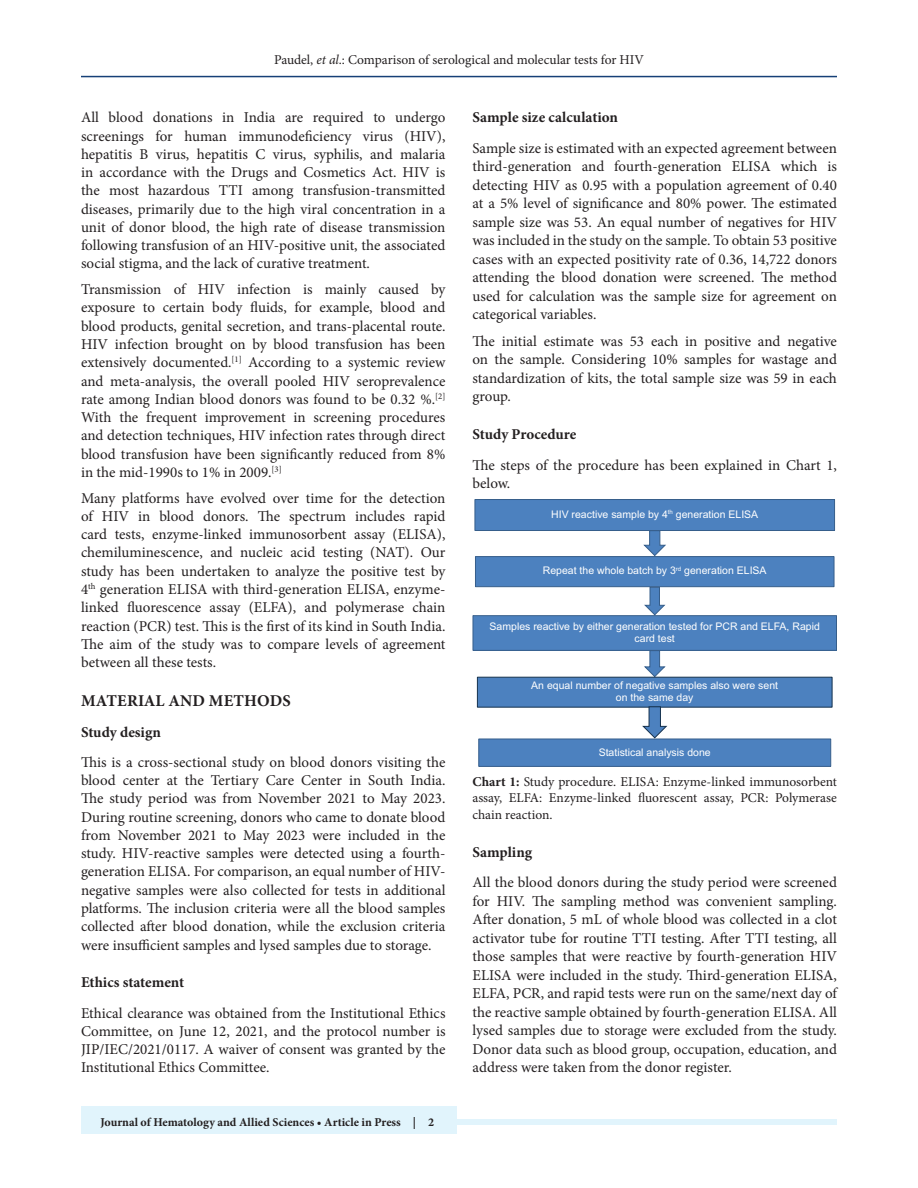
<style>
.page{position:relative;width:918px;height:1188px;background:#fff}
.page>*{position:absolute;margin:0;border:0;box-sizing:border-box;transform-origin:0 0}
.t1{font:700 16.5px "Minion Pro";letter-spacing:.01em;color:#231f20}
.TX{font:15px/18.3px "Minion Pro";color:#231f20;text-align:justify}
.H2_No_Above_Space{font:700 15px "Minion Pro";color:#231f20}
.t2{font:13.5px/16.5px "Minion Pro";color:#231f20;text-align:justify}
.JF{font:700 12px "Minion Pro";color:#231f20}
.t3{font:10.5px/12.6px "Arial";color:#fff;text-align:center}
.s1{font-style:italic}
.s2{font-weight:700}
</style>
<div class="page">
<hr style="left:81px;top:76px;width:756px;height:1px;background:#164077">
<div style="left:81px;top:1119px;width:756px;height:6px;background:#e1f4fc"></div>
<div style="left:81px;top:1106px;width:375px;height:28px;background:#e1f4fc"></div>
<div style="left:475px;top:499px;width:360px;height:32px;background:#4c81bf;border:1px solid #365e8b"></div>
<svg style="left:643px;top:530px;width:24px;height:26px"></svg>
<div style="left:478px;top:739px;width:353px;height:28px;background:#4c81bf;border:1px solid #365e8b"></div>
<div style="left:475px;top:556px;width:359px;height:31px;background:#4c81bf;border:1px solid #365e8b"></div>
<svg style="left:644px;top:587px;width:22px;height:28px"></svg>
<div style="left:473px;top:616px;width:364px;height:34px;background:#4c81bf"></div>
<div style="left:473px;top:615px;width:364px;height:36px;border:1px solid #365e8b"></div>
<svg style="left:643px;top:650px;width:22px;height:27px"></svg>
<div style="left:477px;top:677px;width:355px;height:31px;background:#4c81bf;border:1px solid #15324e"></div>
<svg style="left:642px;top:706px;width:25px;height:33px"></svg>
<p class="t2" style="left:274px;top:51px;width:371px">Paudel, <span class="s1">et al</span>.: Comparison of serological and molecular tests for HIV</p>
<p class="TX" style="left:81px;top:108px;width:366px">All blood donations in India are required to undergo screenings for human immunodeficiency virus (HIV), hepatitis B virus, hepatitis C virus, syphilis, and malaria in accordance with the Drugs and Cosmetics Act. HIV is the most hazardous TTI among transfusion-transmitted diseases, primarily due to the high viral concentration in a unit of donor blood, the high rate of disease transmission following transfusion of an HIV-positive unit, the associated social stigma, and the lack of curative treatment.</p>
<p class="TX" style="left:81px;top:280px;width:366px">Transmission of HIV infection is mainly caused by exposure to certain body fluids, for example, blood and blood products, genital secretion, and trans-placental route.<br>HIV infection brought on by blood transfusion has been extensively documented.<sup>[1]</sup> According to a systemic review and meta-analysis, the overall pooled HIV seroprevalence rate among Indian blood donors was found to be 0.32 %.<sup>[2] </sup>With the frequent improvement in screening procedures and detection techniques, HIV infection rates through direct blood transfusion have been significantly reduced from 8% in the mid‐1990s to 1% in 2009.<sup>[3]</sup></p>
<p class="TX" style="left:81px;top:489px;width:366px">Many platforms have evolved over time for the detection of HIV in blood donors. The spectrum includes rapid card tests, enzyme-linked immunosorbent assay (ELISA), chemiluminescence, and nucleic acid testing (NAT). Our study has been undertaken to analyze the positive test by 4<sup>th</sup> generation ELISA with third-generation ELISA, enzyme&shy;linked fluorescence assay (ELFA), and polymerase chain reaction (PCR) test. This is the first of its kind in South India.<br>The aim of the study was to compare levels of agreement between all these tests.</p>
<h1 class="t1" style="left:81px;top:689px;width:211px">MATERIAL AND METHODS</h1>
<p class="H2_No_Above_Space" style="left:81px;top:721px;width:82px">Study design</p>
<p class="TX" style="left:81px;top:753px;width:366px">This is a cross-sectional study on blood donors visiting the blood center at the Tertiary Care Center in South India.<br>The study period was from November 2021 to May 2023.<br>During routine screening, donors who came to donate blood from November 2021 to May 2023 were included in the study. HIV-reactive samples were detected using a fourth&shy;generation ELISA. For comparison, an equal number of HIV&shy;negative samples were also collected for tests in additional platforms. The inclusion criteria were all the blood samples collected after blood donation, while the exclusion criteria were insufficient samples and lysed samples due to storage.</p>
<h2 class="H2_No_Above_Space" style="left:81px;top:972px;width:105px">Ethics statement</h2>
<p class="TX" style="left:81px;top:1004px;width:366px">Ethical clearance was obtained from the Institutional Ethics Committee, on June 12, 2021, and the protocol number is JIP/IEC/2021/0117. A waiver of consent was granted by the Institutional Ethics Committee.</p>
<p class="JF" style="left:100px;top:1113px;width:335px">Journal of Hematology and Allied Sciences • Article in Press | 2</p>
<h2 class="H2_No_Above_Space" style="left:472px;top:107px;width:147px">Sample size calculation</h2>
<p class="TX" style="left:472px;top:139px;width:366px">Sample size is estimated with an expected agreement between third-generation and fourth-generation ELISA which is detecting HIV as 0.95 with a population agreement of 0.40 at a 5% level of significance and 80% power. The estimated sample size was 53. An equal number of negatives for HIV was included in the study on the sample. To obtain 53 positive cases with an expected positivity rate of 0.36, 14,722 donors attending the blood donation were screened. The method used for calculation was the sample size for agreement on categorical variables.</p>
<p class="TX" style="left:472px;top:332px;width:366px">The initial estimate was 53 each in positive and negative on the sample. Considering 10% samples for wastage and standardization of kits, the total sample size was 59 in each group.</p>
<h2 class="H2_No_Above_Space" style="left:472px;top:424px;width:105px">Study Procedure</h2>
<p class="TX" style="left:472px;top:456px;width:366px">The steps of the procedure has been explained in Chart 1, below.</p>
<p class="t3" style="left:551px;top:508px;width:209px">HIV reactive sample by 4<sup>th</sup> generation ELISA</p>
<p class="t3" style="left:543px;top:564px;width:225px">Repeat the whole batch by 3<sup>rd</sup> generation ELISA</p>
<p class="t3" style="left:490px;top:619px;width:332px">Samples reactive by either generation tested for PCR and ELFA, Rapid card test</p>
<p class="t3" style="left:531px;top:679px;width:248px">An equal number of negative samples also were sent on the same day</p>
<p class="t3" style="left:599px;top:745px;width:114px">Statistical analysis done</p>
<p class="t2" style="left:472px;top:773px;width:366px"><span class="s2">Chart 1:</span> Study procedure. ELISA: Enzyme-linked immunosorbent assay, ELFA: Enzyme-linked fluorescent assay, PCR: Polymerase chain reaction.</p>
<h2 class="H2_No_Above_Space" style="left:472px;top:841px;width:61px">Sampling</h2>
<p class="TX" style="left:472px;top:873px;width:366px">All the blood donors during the study period were screened for HIV. The sampling method was convenient sampling.<br>After donation, 5 mL of whole blood was collected in a clot activator tube for routine TTI testing. After TTI testing, all those samples that were reactive by fourth-generation HIV ELISA were included in the study. Third-generation ELISA, ELFA, PCR, and rapid tests were run on the same/next day of the reactive sample obtained by fourth-generation ELISA. All lysed samples due to storage were excluded from the study.<br>Donor data such as blood group, occupation, education, and address were taken from the donor register.</p>
</div>
